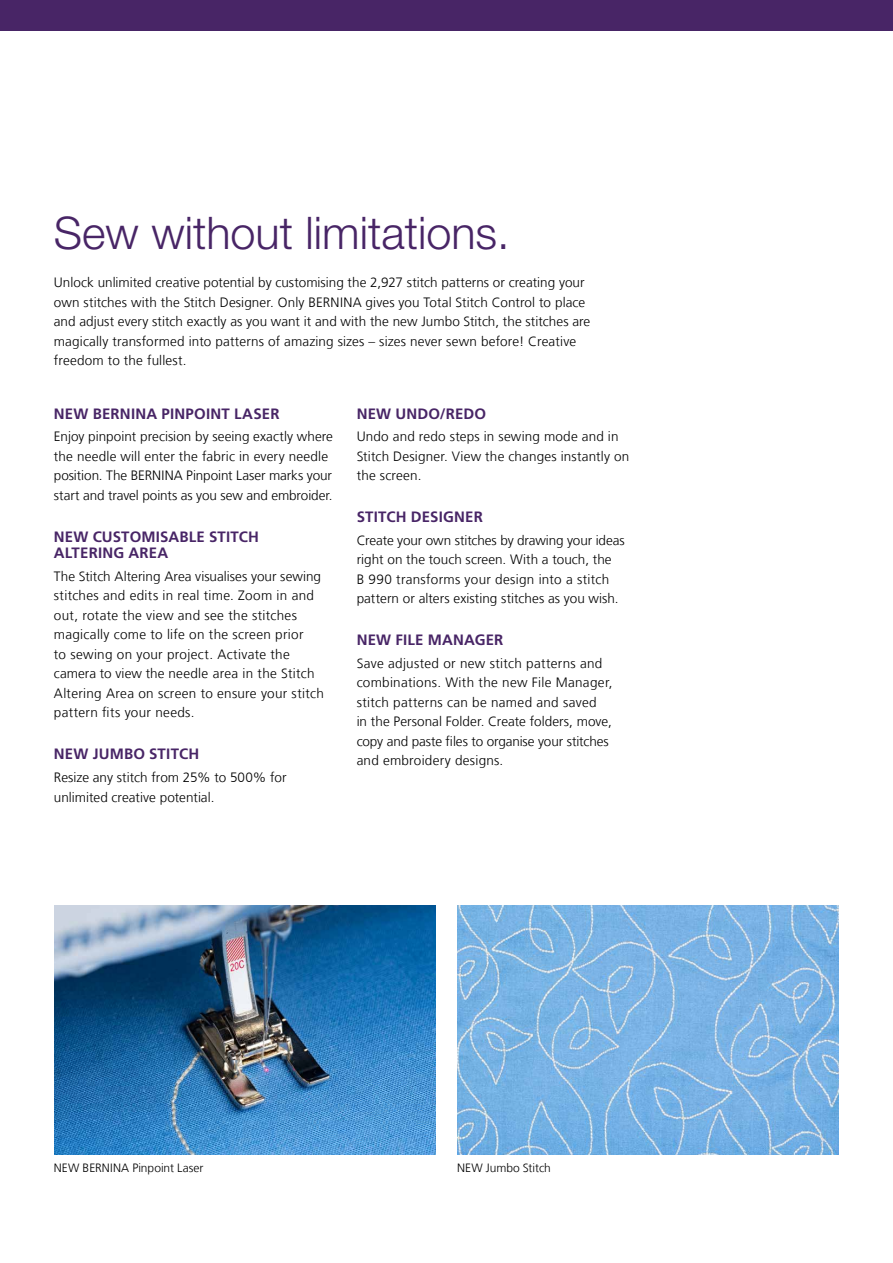
<style>
.page{position:relative;width:893px;height:1263px;background:#fff}
.page>*{position:absolute;margin:0;border:0;box-sizing:border-box;transform-origin:0 0}
.t1{font:300 45px "Helvetica Neue LT Std";color:#482566}
.t2{font:700 15px/16.5px "Frutiger LT Com";letter-spacing:.015em;color:#482566}
.t3{font:300 13.5px/19.5px "Frutiger LT Com";letter-spacing:.01em;color:#000}
.t4{font:300 12px "Frutiger LT Com";color:#000}
</style>
<div class="page">
<img style="left:457px;top:906px;width:382px;height:248px">
<img style="left:54px;top:906px;width:382px;height:248px">
<div style="left:0;top:0;width:893px;height:30px;background:#482566"></div>
<h1 class="t1" style="left:54px;top:205px;width:457px">Sew without limitations.</h1>
<p class="t3" style="left:54px;top:273px;width:538px">Unlock unlimited creative potential by customising the 2,927 stitch patterns or creating your own stitches with the Stitch Designer. Only BERNINA gives you Total Stitch Control to place and adjust every stitch exactly as you want it and with the new Jumbo Stitch, the stitches are magically transformed into patterns of amazing sizes – sizes never sewn before! Creative freedom to the fullest.</p>
<p class="t2" style="left:54px;top:406px;width:227px">NEW BERNINA PINPOINT LASER</p>
<p class="t3" style="left:54px;top:427px;width:281px">Enjoy pinpoint precision by seeing exactly where the needle will enter the fabric in every needle position. The BERNINA Pinpoint Laser marks your start and travel points as you sew and embroider.</p>
<p class="t2" style="left:54px;top:529px;width:207px">NEW CUSTOMISABLE STITCH<br>ALTERING AREA</p>
<p class="t3" style="left:54px;top:567px;width:271px">The Stitch Altering Area visualises your sewing stitches and edits in real time. Zoom in and out, rotate the view and see the stitches magically come to life on the screen prior<br>to sewing on your project. Activate the camera to view the needle area in the Stitch Altering Area on screen to ensure your stitch pattern fits your needs.</p>
<p class="t2" style="left:54px;top:746px;width:147px">NEW JUMBO STITCH</p>
<p class="t3" style="left:54px;top:768px;width:234px">Resize any stitch from 25% to 500% for unlimited creative potential.</p>
<p class="t2" style="left:357px;top:406px;width:131px">NEW UNDO/REDO</p>
<p class="t3" style="left:357px;top:427px;width:274px">Undo and redo steps in sewing mode and in<br>Stitch Designer. View the changes instantly on the screen.</p>
<p class="t2" style="left:357px;top:509px;width:128px">STITCH DESIGNER</p>
<p class="t3" style="left:357px;top:531px;width:269px">Create your own stitches by drawing your ideas right on the touch screen. With a touch, the<br>B 990 transforms your design into a stitch pattern or alters existing stitches as you wish.</p>
<p class="t2" style="left:357px;top:632px;width:148px">NEW FILE MANAGER</p>
<p class="t3" style="left:357px;top:654px;width:258px">Save adjusted or new stitch patterns and combinations. With the new File Manager, stitch patterns can be named and saved<br>in the Personal Folder. Create folders, move, copy and paste files to organise your stitches and embroidery designs.</p>
<p class="t4" style="left:54px;top:1161px;width:151px">NEW BERNINA Pinpoint Laser</p>
<p class="t4" style="left:457px;top:1161px;width:95px">NEW Jumbo Stitch</p>
</div>
